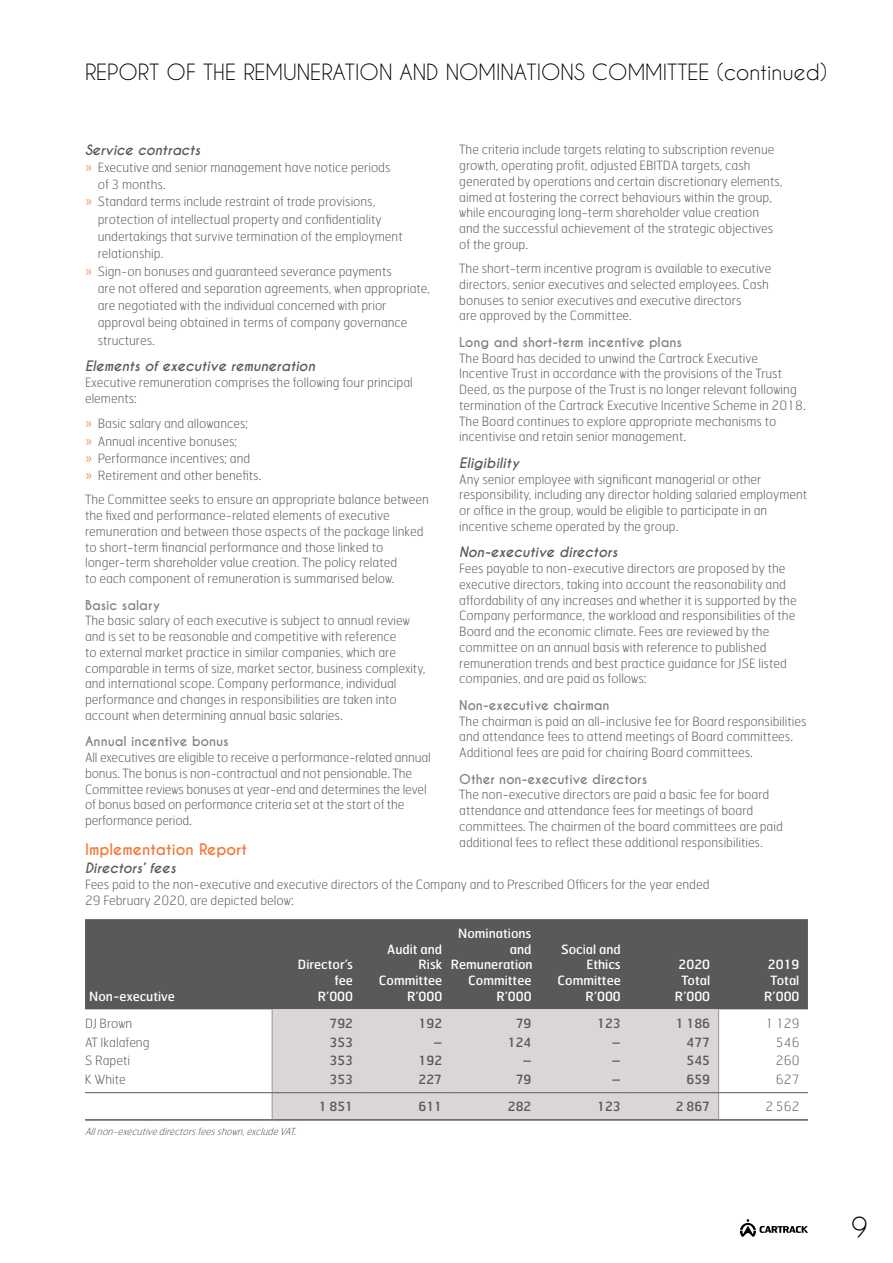
<style>
.page{position:relative;width:893px;height:1263px;background:#fff}
.page>*{position:absolute;margin:0;border:0;box-sizing:border-box;transform-origin:0 0}
.t1{font:26.25px "Caviar Dreams";color:#000}
.t2{font:21px "Caviar Dreams";color:#000}
.t3{font:700 15px "Caviar Dreams";color:#f47836}
.t4{font:italic 700 13.5px "Caviar Dreams";color:#58595b}
.t5{font:100 12.75px/15.8px "Hermes Neue";color:#58595b}
.t6{font:12.75px/15.8px "Hermes Neue";color:#fff;text-align:right}
.t7{font:700 12.75px "Caviar Dreams";color:#808285}
.t8{font:12.75px "Hermes Neue";color:#58595b}
.t9{font:italic 100 9.75px "Hermes Neue";color:#58595b}
.s1{color:#f47836}
</style>
<div class="page">
<svg style="left:740px;top:1219px;width:68px;height:18px"></svg>
<div style="left:85px;top:919px;width:723px;height:90px;background:#58595b"></div>
<div style="left:273px;top:1009px;width:445px;height:110px;background:#dad6d6"></div>
<hr style="left:85px;top:1119px;width:187px;height:2px;background:#58595b">
<hr style="left:272px;top:1119px;width:89px;height:2px;background:#58595b">
<hr style="left:361px;top:1119px;width:90px;height:2px;background:#58595b">
<hr style="left:451px;top:1119px;width:89px;height:2px;background:#58595b">
<hr style="left:540px;top:1119px;width:89px;height:2px;background:#58595b">
<hr style="left:629px;top:1119px;width:90px;height:2px;background:#58595b">
<hr style="left:719px;top:1119px;width:89px;height:2px;background:#58595b">
<svg style="left:272px;top:1009px;width:1px;height:110px"></svg>
<svg style="left:718px;top:1009px;width:1px;height:110px"></svg>
<hr style="left:85px;top:1092px;width:187px;height:1px;background:#58595b">
<hr style="left:272px;top:1092px;width:89px;height:1px;background:#58595b">
<hr style="left:361px;top:1092px;width:90px;height:1px;background:#58595b">
<hr style="left:451px;top:1092px;width:89px;height:1px;background:#58595b">
<hr style="left:540px;top:1092px;width:89px;height:1px;background:#58595b">
<hr style="left:629px;top:1092px;width:90px;height:1px;background:#58595b">
<hr style="left:719px;top:1092px;width:89px;height:1px;background:#58595b">
<h2 class="t2" style="left:85px;top:60px;width:743px">REPORT OF THE REMUNERATION AND NOMINATIONS COMMITTEE (continued)</h2>
<p class="t4" style="left:85px;top:141px;width:117px">Service contracts</p>
<p class="t5" style="left:85px;top:159px;width:307px"><span class="s1">»</span> Executive and senior management have notice periods</p>
<p class="t5" style="left:98px;top:176px;width:69px">of 3 months.</p>
<p class="t5" style="left:85px;top:194px;width:292px"><span class="s1">»</span> Standard terms include restraint of trade provisions,</p>
<p class="t5" style="left:98px;top:211px;width:285px">protection of intellectual property and confidentiality</p>
<p class="t5" style="left:98px;top:228px;width:306px">undertakings that survive termination of the employment</p>
<p class="t5" style="left:98px;top:245px;width:67px">relationship.</p>
<p class="t5" style="left:85px;top:263px;width:308px"><span class="s1">»</span> Sign-on bonuses and guaranteed severance payments</p>
<p class="t5" style="left:98px;top:280px;width:334px">are not offered and separation agreements, when appropriate,</p>
<p class="t5" style="left:98px;top:297px;width:290px">are negotiated with the individual concerned with prior</p>
<p class="t5" style="left:98px;top:314px;width:311px">approval being obtained in terms of company governance</p>
<p class="t5" style="left:98px;top:332px;width:59px">structures.</p>
<p class="t4" style="left:85px;top:358px;width:232px">Elements of executive remuneration</p>
<p class="t5" style="left:85px;top:374px;width:329px">Executive remuneration comprises the following four principal elements:</p>
<p class="t5" style="left:85px;top:415px;width:178px;line-height:17.2px"><span class="s1">»</span> Basic salary and allowances;<br><span class="s1">»</span> Annual incentive bonuses;<br><span class="s1">»</span> Performance incentives; and<br><span class="s1">»</span> Retirement and other benefits.</p>
<p class="t5" style="left:85px;top:491px;width:345px">The Committee seeks to ensure an appropriate balance between the fixed and performance-related elements of executive remuneration and between those aspects of the package linked to short-term financial performance and those linked to longer-term shareholder value creation. The policy related<br>to each component of remuneration is summarised below.</p>
<p class="t7" style="left:85px;top:597px;width:77px">Basic salary</p>
<p class="t5" style="left:85px;top:612px;width:342px">The basic salary of each executive is subject to annual review and is set to be reasonable and competitive with reference<br>to external market practice in similar companies, which are comparable in terms of size, market sector, business complexity, and international scope. Company performance, individual performance and changes in responsibilities are taken into account when determining annual basic salaries.</p>
<p class="t7" style="left:85px;top:734px;width:145px">Annual incentive bonus</p>
<p class="t5" style="left:85px;top:749px;width:347px">All executives are eligible to receive a performance-related annual bonus. The bonus is non-contractual and not pensionable. The Committee reviews bonuses at year-end and determines the level of bonus based on performance criteria set at the start of the performance period.</p>
<p class="t3" style="left:85px;top:840px;width:164px">Implementation Report</p>
<p class="t4" style="left:85px;top:860px;width:92px">Directors’ fees</p>
<p class="t5" style="left:85px;top:876px;width:626px">Fees paid to the non-executive and executive directors of the Company and to Prescribed Officers for the year ended<br>29 February 2020, are depicted below:</p>
<p class="t5" style="left:459px;top:142px;width:325px">The criteria include targets relating to subscription revenue growth, operating profit, adjusted EBITDA targets, cash generated by operations and certain discretionary elements, aimed at fostering the correct behaviours within the group, while encouraging long-term shareholder value creation and the successful achievement of the strategic objectives of the group.</p>
<p class="t5" style="left:459px;top:260px;width:314px">The short-term incentive program is available to executive directors, senior executives and selected employees. Cash bonuses to senior executives and executive directors<br>are approved by the Committee.</p>
<p class="t7" style="left:459px;top:334px;width:224px">Long and short-term incentive plans</p>
<p class="t5" style="left:459px;top:350px;width:348px">The Board has decided to unwind the Cartrack Executive Incentive Trust in accordance with the provisions of the Trust Deed, as the purpose of the Trust is no longer relevant following termination of the Cartrack Executive Incentive Scheme in 2018.<br>The Board continues to explore appropriate mechanisms to incentivise and retain senior management.</p>
<p class="t4" style="left:459px;top:455px;width:61px">Eligibility</p>
<p class="t5" style="left:459px;top:471px;width:349px">Any senior employee with significant managerial or other responsibility, including any director holding salaried employment or office in the group, would be eligible to participate in an incentive scheme operated by the group.</p>
<p class="t4" style="left:459px;top:544px;width:160px">Non-executive directors</p>
<p class="t5" style="left:459px;top:560px;width:339px">Fees payable to non-executive directors are proposed by the executive directors, taking into account the reasonability and affordability of any increases and whether it is supported by the Company performance, the workload and responsibilities of the Board and the economic climate. Fees are reviewed by the committee on an annual basis with reference to published remuneration trends and best practice guidance for JSE listed companies, and are paid as follows:</p>
<p class="t7" style="left:459px;top:697px;width:152px">Non-executive chairman</p>
<p class="t5" style="left:459px;top:713px;width:349px">The chairman is paid an all-inclusive fee for Board responsibilities and attendance fees to attend meetings of Board committees.<br>Additional fees are paid for chairing Board committees.</p>
<p class="t7" style="left:459px;top:771px;width:189px">Other non-executive directors</p>
<p class="t5" style="left:459px;top:787px;width:325px">The non-executive directors are paid a basic fee for board attendance and attendance fees for meetings of board committees. The chairmen of the board committees are paid additional fees to reflect these additional responsibilities.</p>
<p class="t6" style="left:89px;top:988px;width:87px">Non-executive</p>
<p class="t6" style="left:298px;top:956px;width:56px">Director’s fee<br>R’000</p>
<p class="t6" style="left:379px;top:941px;width:65px">Audit and<br>Risk<br>Committee<br>R’000</p>
<p class="t6" style="left:451px;top:925px;width:84px">Nominations and<br>Remuneration<br>Committee<br>R’000</p>
<p class="t6" style="left:558px;top:941px;width:65px">Social and<br>Ethics<br>Committee<br>R’000</p>
<p class="t6" style="left:675px;top:956px;width:37px;text-align:center">2020<br>Total<br>R’000</p>
<p class="t6" style="left:764px;top:956px;width:37px;text-align:center">2019<br>Total<br>R’000</p>
<p class="t5" style="left:85px;top:1015px;width:49px">DJ Brown</p>
<p class="t8" style="left:330px;top:1015px;width:25px">792</p>
<p class="t8" style="left:419px;top:1015px;width:25px">192</p>
<p class="t8" style="left:516px;top:1015px;width:17px">79</p>
<p class="t8" style="left:597px;top:1015px;width:25px">123</p>
<p class="t8" style="left:676px;top:1015px;width:36px">1 186</p>
<p class="t5" style="left:765px;top:1015px;width:36px">1 129</p>
<p class="t5" style="left:85px;top:1034px;width:66px">AT Ikalafeng</p>
<p class="t8" style="left:329px;top:1034px;width:25px">353</p>
<p class="t8" style="left:433px;top:1034px;width:10px">–</p>
<p class="t8" style="left:508px;top:1034px;width:25px">124</p>
<p class="t8" style="left:612px;top:1034px;width:10px">–</p>
<p class="t8" style="left:686px;top:1034px;width:25px">477</p>
<p class="t5" style="left:776px;top:1034px;width:25px">546</p>
<p class="t5" style="left:85px;top:1052px;width:47px">S Rapeti</p>
<p class="t8" style="left:329px;top:1052px;width:25px">353</p>
<p class="t8" style="left:419px;top:1052px;width:25px">192</p>
<p class="t8" style="left:523px;top:1052px;width:10px">–</p>
<p class="t8" style="left:612px;top:1052px;width:10px">–</p>
<p class="t8" style="left:686px;top:1052px;width:25px">545</p>
<p class="t5" style="left:776px;top:1052px;width:25px">260</p>
<p class="t5" style="left:85px;top:1071px;width:42px">K White</p>
<p class="t8" style="left:329px;top:1071px;width:25px">353</p>
<p class="t8" style="left:419px;top:1071px;width:25px">227</p>
<p class="t8" style="left:516px;top:1071px;width:17px">79</p>
<p class="t8" style="left:612px;top:1071px;width:10px">–</p>
<p class="t8" style="left:686px;top:1071px;width:25px">659</p>
<p class="t5" style="left:776px;top:1071px;width:25px">627</p>
<p class="t8" style="left:319px;top:1098px;width:36px">1 851</p>
<p class="t8" style="left:419px;top:1098px;width:25px">611</p>
<p class="t8" style="left:508px;top:1098px;width:25px">282</p>
<p class="t8" style="left:597px;top:1098px;width:25px">123</p>
<p class="t8" style="left:676px;top:1098px;width:36px">2 867</p>
<p class="t5" style="left:765px;top:1098px;width:36px">2 562</p>
<p class="t9" style="left:85px;top:1125px;width:216px">Allnon-executivedirectorsfeesshown,excludeVAT.</p>
<h1 class="t1" style="left:851px;top:1211px;width:18px">9</h1>
</div>
